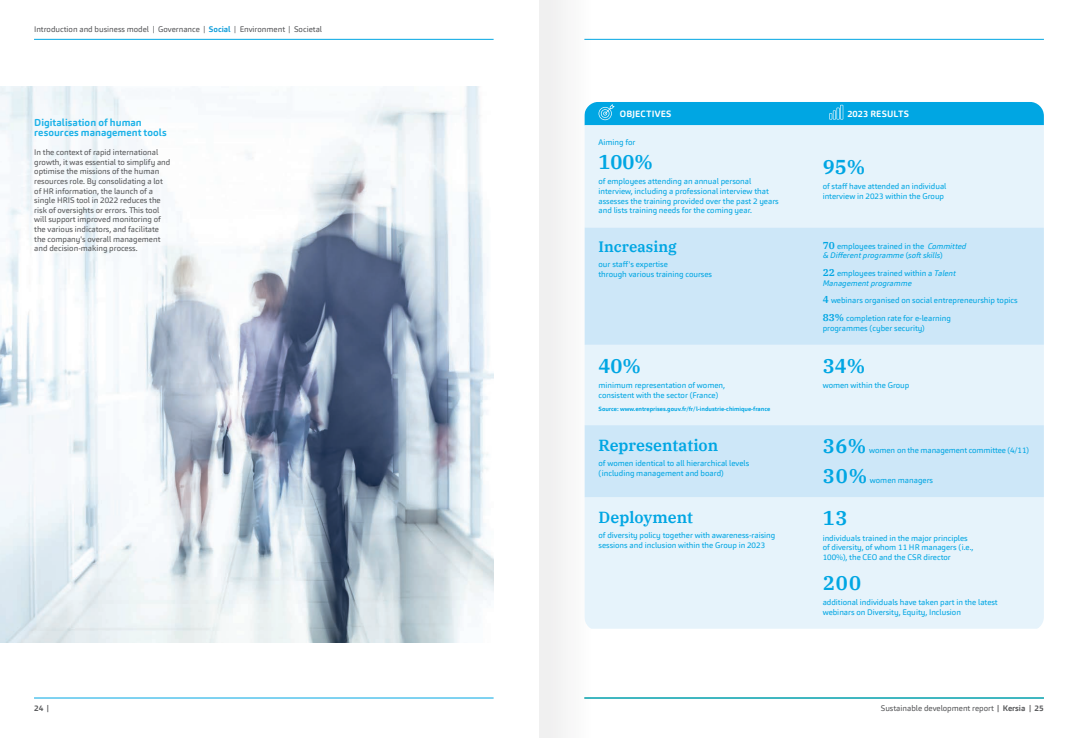
<style>
.page{position:relative;width:1078px;height:738px;background:#fff}
.page>*{position:absolute;margin:0;border:0;box-sizing:border-box;transform-origin:0 0}
.t1{font:600 20px "IBM Plex Serif";letter-spacing:.02em;color:#00a6e3}
.t2{font:600 16px "IBM Plex Serif";color:#00a6e3}
.t3{font:600 15px "IBM Plex Serif";color:#00a6e3}
.Intertitre_N1_Social{font:700 10px/9.6px "Carnas";letter-spacing:.005em;color:#1cb2e8}
.t4{font:700 9px "Carnas";letter-spacing:.01em;color:#fff}
.t5{font:8px/9.6px "Carnas";color:#00a6e3}
.Body_OK{font:8px/9.6px "Carnas";color:#57585a}
.t6{font:italic 8px/9.6px "Carnas";color:#00a6e3}
.t7{font:700 8px "Carnas";color:#57585a}
.t8{font:700 6px "Carnas";color:#00a6e3}
.s1{font-weight:700;color:#119eda}
.s2{font-family:"IBM Plex Serif";font-weight:600;font-style:normal;font-size:10px}
.s3{font-style:normal}
.s4{font-family:"IBM Plex Serif";font-weight:600;font-size:10px}
.s5{font-weight:700}
</style>
<div class="page">
<img style="left:0;top:86px;width:493px;height:556px">
<hr style="left:584px;top:39px;width:459px;height:1px;background:#00a6e3">
<hr style="left:34px;top:39px;width:459px;height:1px;background:#00a6e3">
<hr style="left:584px;top:697px;width:459px;height:1px;background:#00a6e3">
<hr style="left:34px;top:697px;width:459px;height:1px;background:#00a6e3">
<div style="left:539px;top:0;width:53px;height:737px;background:#f4f4f4"></div>
<div style="left:584px;top:125px;width:459px;height:503px;background:#e6f3fb"></div>
<svg style="left:584px;top:227px;width:459px;height:270px;background:#d4eaf8"></svg>
<div style="left:584px;top:102px;width:459px;height:23px;background:#00a6e3"></div>
<p class="Body_OK" style="left:34px;top:24px;width:289px">Introduction and business model | Governance | <span class="s1">Social</span> | Environment | Societal</p>
<p class="Intertitre_N1_Social" style="left:34px;top:118px;width:134px">Digitalisation of human resources management tools</p>
<p class="Body_OK" style="left:34px;top:147px;width:138px">In the context of rapid international growth, it was essential to simplify and optimise the missions of the human resources role. By consolidating a lot of HR information, the launch of a single HRIS tool in 2022 reduces the risk of oversights or errors. This tool will support improved monitoring of the various indicators, and facilitate the company's overall management and decision-making process.</p>
<p class="t4" style="left:619px;top:108px;width:53px">OBJECTIVES</p>
<p class="t4" style="left:847px;top:108px;width:63px">2023 RESULTS</p>
<p class="t5" style="left:598px;top:137px;width:38px">Aiming for</p>
<p class="t1" style="left:598px;top:146px;width:56px">100%</p>
<p class="t5" style="left:598px;top:177px;width:182px">of employees attending an annual personal interview, including a professional interview that assesses the training provided over the past 2 years and lists training needs for the coming year.</p>
<p class="t1" style="left:822px;top:151px;width:44px">95%</p>
<p class="t5" style="left:822px;top:182px;width:125px">of staff have attended an individual interview in 2023 within the Group</p>
<p class="t3" style="left:598px;top:235px;width:80px">Increasing</p>
<p class="t5" style="left:598px;top:260px;width:115px">our staff's expertise<br>through various training courses</p>
<p class="t6" style="left:822px;top:241px;width:145px"><span class="s2">70</span> <span class="s3">employees trained in the</span> Committed &amp; Different programme <span class="s3">(</span>soft skills<span class="s3">)</span></p>
<p class="t6" style="left:822px;top:268px;width:135px"><span class="s2">22</span> <span class="s3">employees trained within a</span> Talent<br>Management programme</p>
<p class="t5" style="left:822px;top:295px;width:196px"><span class="s4">4</span> webinars organised on social entrepreneurship topics</p>
<p class="t5" style="left:822px;top:313px;width:130px"><span class="s4">83%</span> completion rate for e-learning programmes (cyber security)</p>
<p class="t1" style="left:598px;top:350px;width:44px">40%</p>
<p class="t5" style="left:598px;top:380px;width:128px">minimum representation of women, consistent with the sector (France)</p>
<p class="t8" style="left:598px;top:404px;width:173px">Source: www.entreprises.gouv.fr/fr/l-industrie-chimique-france</p>
<p class="t1" style="left:822px;top:350px;width:44px">34%</p>
<p class="t5" style="left:822px;top:380px;width:88px">women within the Group</p>
<p class="t2" style="left:598px;top:432px;width:121px">Representation</p>
<p class="t5" style="left:598px;top:458px;width:152px">of women identical to all hierarchical levels (including management and board)</p>
<p class="t1" style="left:822px;top:430px;width:45px">36%</p>
<p class="t5" style="left:868px;top:445px;width:161px">women on the management committee (4/11)</p>
<p class="t1" style="left:822px;top:460px;width:46px">30%</p>
<p class="t5" style="left:869px;top:475px;width:65px">women managers</p>
<p class="t2" style="left:598px;top:504px;width:96px">Deployment</p>
<p class="t5" style="left:598px;top:530px;width:178px">of diversity policy together with awareness-raising sessions and inclusion within the Group in 2023</p>
<p class="t1" style="left:822px;top:502px;width:26px">13</p>
<p class="t5" style="left:822px;top:532px;width:152px">individuals trained in the major principles of diversity, of whom 11 HR managers (i.e.,<br>100%), the CEO and the CSR director</p>
<p class="t1" style="left:822px;top:566px;width:40px">200</p>
<p class="t5" style="left:822px;top:597px;width:176px">additional individuals have taken part in the latest webinars on Diversity, Equity, Inclusion</p>
<p class="t7" style="left:34px;top:703px;width:16px">24 |</p>
<p class="Body_OK" style="left:880px;top:703px;width:165px">Sustainable development report <span class="s5">| Kersia | 25</span></p>
</div>
